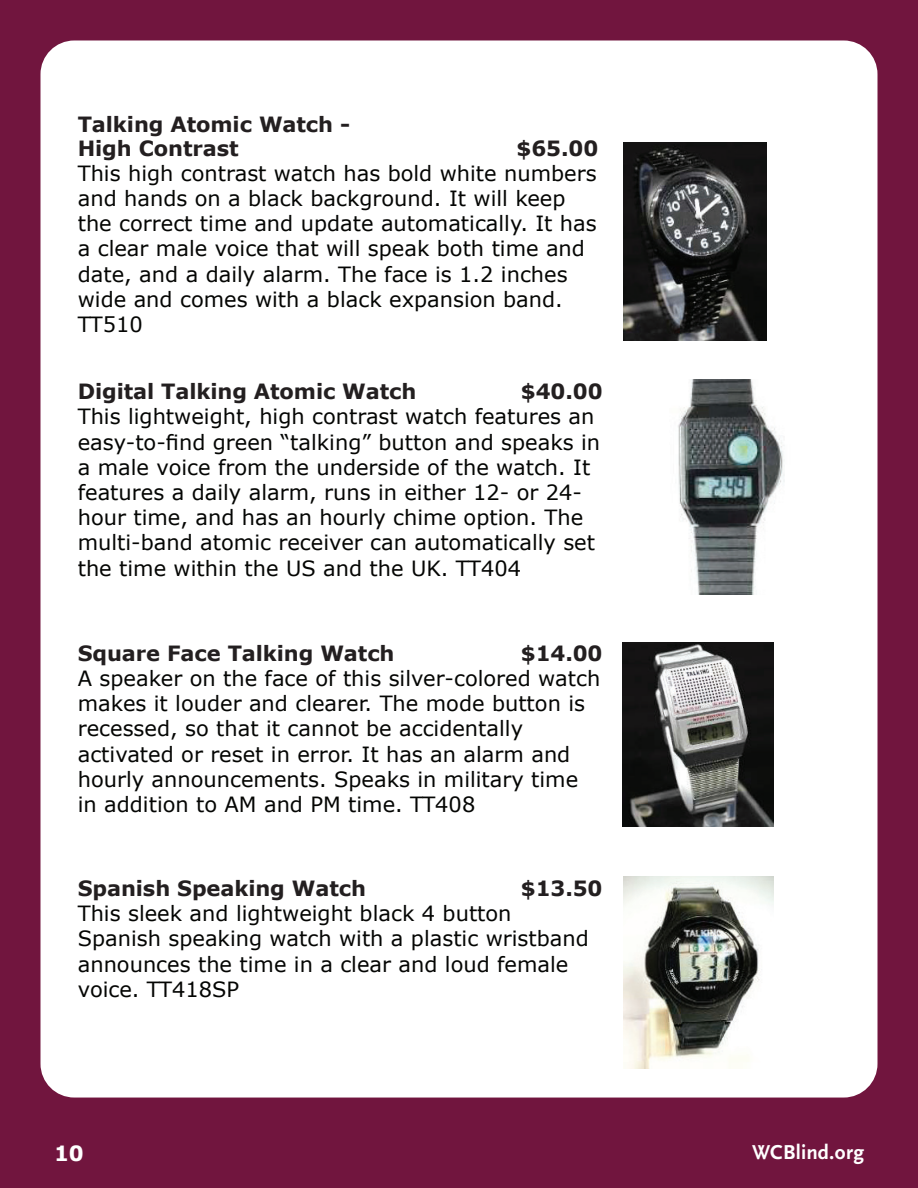
<style>
.page{position:relative;width:918px;height:1188px;background:#fff}
.page>*{position:absolute;margin:0;border:0;box-sizing:border-box;transform-origin:0 0}
.t1{font:21px/25.2px "Verdana";color:#040503}
.t2{font:700 21px/24px "Verdana";letter-spacing:-.005em;color:#231f20}
.t3{font:700 21px "Scala Sans";letter-spacing:.01em;color:#fff}
.t4{font:700 21px "Verdana";color:#fff}
</style>
<div class="page">
<div style="left:0;top:1120px;width:918px;height:68px;background:#71153e"></div>
<div style="left:0;top:0;width:918px;height:1128px;background:#71153e"></div>
<div style="left:40px;top:40px;width:838px;height:1058px;background:#fff;border-radius:34px"></div>
<img style="left:678px;top:379px;width:107px;height:216px">
<img style="left:623px;top:876px;width:151px;height:192px">
<img style="left:623px;top:642px;width:150px;height:184px">
<img style="left:623px;top:142px;width:144px;height:199px">
<p class="t2" style="left:78px;top:112px;width:274px">Talking Atomic Watch -<br>High Contrast</p>
<p class="t2" style="left:517px;top:136px;width:83px">$65.00</p>
<p class="t1" style="left:78px;top:161px;width:521px">This high contrast watch has bold white numbers and hands on a black background. It will keep the correct time and update automatically. It has a clear male voice that will speak both time and date, and a daily alarm. The face is 1.2 inches wide and comes with a black expansion band.<br>TT510</p>
<p class="t2" style="left:78px;top:380px;width:340px">Digital Talking Atomic Watch</p>
<p class="t2" style="left:521px;top:380px;width:83px">$40.00</p>
<p class="t1" style="left:78px;top:405px;width:524px">This lightweight, high contrast watch features an easy-to-find green “talking” button and speaks in a male voice from the underside of the watch. It features a daily alarm, runs in either 12- or 24- hour time, and has an hourly chime option. The multi-band atomic receiver can automatically set the time within the US and the UK. TT404</p>
<p class="t2" style="left:78px;top:641px;width:318px">Square Face Talking Watch</p>
<p class="t2" style="left:521px;top:641px;width:83px">$14.00</p>
<p class="t1" style="left:78px;top:666px;width:524px">A speaker on the face of this silver-colored watch makes it louder and clearer. The mode button is recessed, so that it cannot be accidentally activated or reset in error. It has an alarm and hourly announcements. Speaks in military time in addition to AM and PM time. TT408</p>
<p class="t2" style="left:78px;top:877px;width:290px">Spanish Speaking Watch</p>
<p class="t2" style="left:521px;top:877px;width:83px">$13.50</p>
<p class="t1" style="left:78px;top:901px;width:513px">This sleek and lightweight black 4 button Spanish speaking watch with a plastic wristband announces the time in a clear and loud female voice. TT418SP</p>
<p class="t4" style="left:54px;top:1140px;width:31px">10</p>
<p class="t3" style="left:752px;top:1141px;width:113px">WCBlind.org</p>
</div>
